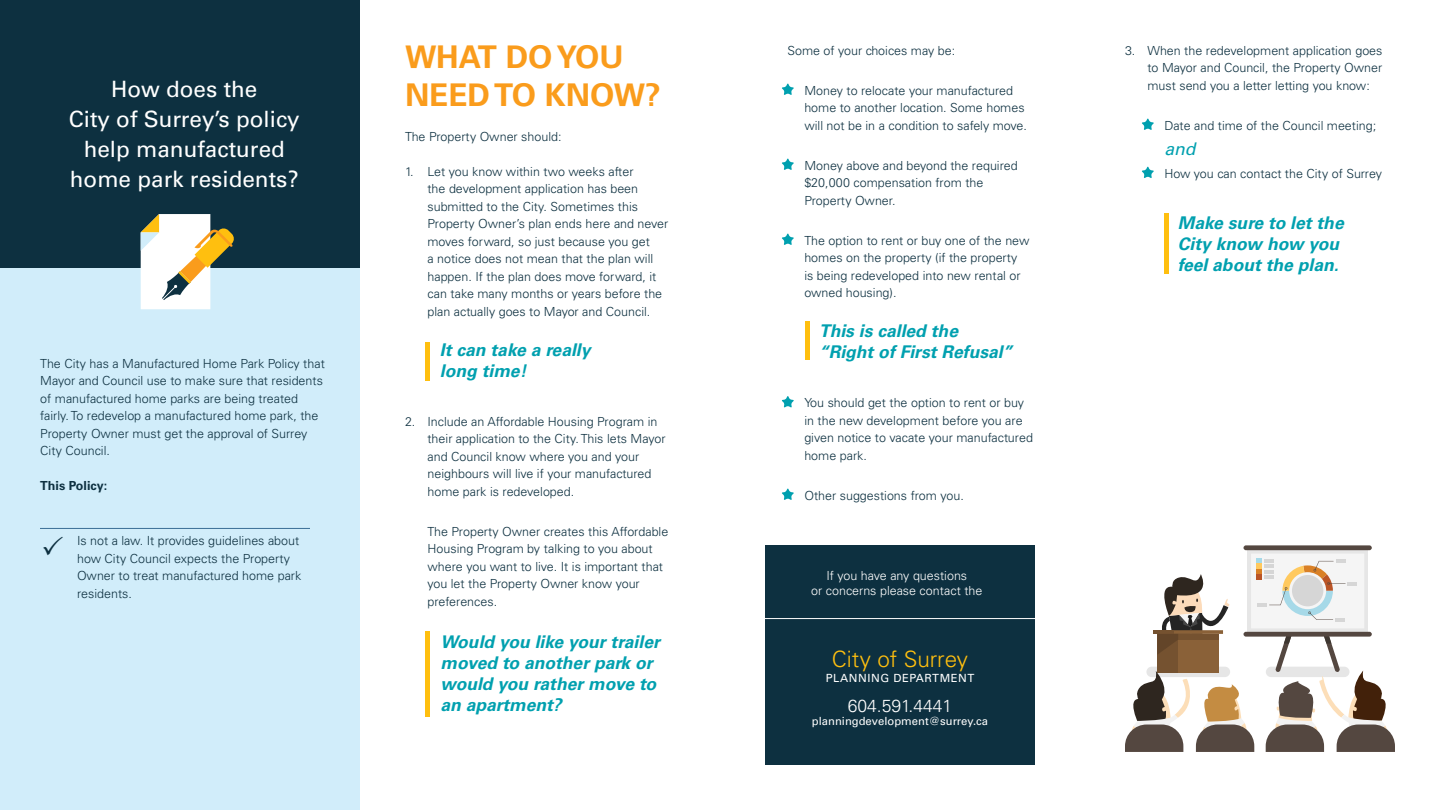
<style>
.page{position:relative;width:1440px;height:810px;background:#fff}
.page>*{position:absolute;margin:0;border:0;box-sizing:border-box;transform-origin:0 0}
.t1{font:700 31.25px/37.5px "Univers";color:#fa9c1c}
.t2{font:22.5px/30px "Univers";color:#fff;text-align:center}
.t3{font:300 22.5px "Univers";color:#ffbf0f}
.t4{font:italic 700 17.5px/21px "Univers";color:#00a0af}
.t5{font:300 17.5px "Univers";color:#fff}
.Star_Bullets{font:italic 17.5px "Univers";color:#00a0af}
.Star_Bullets-2{font:300 12.5px/17.5px "Univers";color:#0d3040}
.BODY_black{font:300 12.5px/17.5px "Univers";color:#0d3040}
.t6{font:300 12.5px/15px "Univers";color:#fff;text-align:center}
.t7{font:700 12.5px "Univers";color:#0d3040}
.t8{font:11.25px "Univers";color:#fff}
.t9{font:11.25px "Univers";letter-spacing:.05em;color:#fff}
</style>
<div class="page">
<svg style="left:782px;top:83px;width:12px;height:12px"></svg>
<svg style="left:782px;top:158px;width:12px;height:12px"></svg>
<svg style="left:782px;top:233px;width:12px;height:12px"></svg>
<svg style="left:782px;top:396px;width:12px;height:12px"></svg>
<svg style="left:782px;top:488px;width:12px;height:12px"></svg>
<div style="left:765px;top:545px;width:270px;height:220px;background:#0d3040"></div>
<div style="left:0;top:218px;width:360px;height:592px;background:#d1edfa"></div>
<div style="left:0;top:0;width:360px;height:267px;background:#0d3040"></div>
<hr style="left:40px;top:528px;width:270px;height:1px;background:#3b6e96">
<svg style="left:141px;top:214px;width:94px;height:95px"></svg>
<div style="left:1146px;top:667px;width:84px;height:10px;background:#e6e6e6;border-radius:5px"></div>
<hr style="left:1154px;top:630px;width:20px;height:4px;background:#755230">
<div style="left:1157px;top:634px;width:62px;height:38px;background:#8a6138"></div>
<div style="left:1157px;top:634px;width:21px;height:38px;background:#755230"></div>
<svg style="left:1157px;top:574px;width:73px;height:80px"></svg>
<div style="left:1248px;top:550px;width:120px;height:82px;background:#e6e6e6"></div>
<div style="left:1244px;top:632px;width:128px;height:5px;background:#544740;border-radius:2px"></div>
<div style="left:1251px;top:554px;width:113px;height:74px;background:#f5f5f5"></div>
<svg style="left:1256px;top:558px;width:101px;height:63px"></svg>
<div style="left:1292px;top:575px;width:31px;height:31px;background:#d6d6d6;border-radius:50%"></div>
<div style="left:1244px;top:545px;width:128px;height:5px;background:#544740;border-radius:2px"></div>
<svg style="left:1125px;top:671px;width:129px;height:81px"></svg>
<svg style="left:1266px;top:631px;width:129px;height:121px"></svg>
<svg style="left:1142px;top:118px;width:12px;height:12px"></svg>
<svg style="left:1142px;top:167px;width:12px;height:11px"></svg>
<hr style="left:760px;top:618px;width:280px;height:1px;background:#fff">
<hr style="left:425px;top:342px;width:4px;height:39px;background:#ffbf0f">
<hr style="left:425px;top:631px;width:4px;height:85px;background:#ffbf0f">
<hr style="left:806px;top:321px;width:4px;height:39px;background:#ffbf0f">
<hr style="left:1165px;top:214px;width:4px;height:60px;background:#ffbf0f">
<p class="t2" style="left:69px;top:74px;width:233px">How does the<br>City of Surrey’s policy help manufactured home park residents?</p>
<p class="Star_Bullets-2" style="left:40px;top:354px;width:286px">The City has a Manufactured Home Park Policy that Mayor and Council use to make sure that residents of manufactured home parks are being treated fairly. To redevelop a manufactured home park, the Property Owner must get the approval of Surrey City Council.</p>
<p class="t7" style="left:40px;top:478px;width:68px">This Policy:</p>
<p class="BODY_black" style="left:77px;top:532px;width:226px">Is not a law. It provides guidelines about how City Council expects the Property<br>Owner to treat manufactured home park residents.</p>
<p class="t1" style="left:405px;top:39px;width:257px">WHAT DO YOU<br>NEED TO KNOW?</p>
<p class="Star_Bullets-2" style="left:405px;top:128px;width:158px">The Property Owner should:</p>
<p class="Star_Bullets-2" style="left:428px;top:163px;width:242px;text-indent:-22px">1. Let you know within two weeks after<br>the development application has been submitted to the City. Sometimes this Property Owner’s plan ends here and never moves forward, so just because you get<br>a notice does not mean that the plan will happen. If the plan does move forward, it can take many months or years before the plan actually goes to Mayor and Council.</p>
<p class="t4" style="left:440px;top:340px;width:152px">It can take a really long time!</p>
<p class="Star_Bullets-2" style="left:428px;top:413px;width:240px;text-indent:-22px">2. Include an Affordable Housing Program in their application to the City. This lets Mayor and Council know where you and your neighbours will live if your manufactured home park is redeveloped.</p>
<p class="Star_Bullets-2" style="left:428px;top:523px;width:242px">The Property Owner creates this Affordable Housing Program by talking to you about where you want to live. It is important that you let the Property Owner know your preferences.</p>
<p class="t4" style="left:440px;top:631px;width:221px">Would you like your trailer moved to another park or would you rather move to an apartment?</p>
<p class="Star_Bullets-2" style="left:788px;top:42px;width:169px">Some of your choices may be:</p>
<p class="Star_Bullets-2" style="left:804px;top:82px;width:224px">Money to relocate your manufactured home to another location. Some homes will not be in a condition to safely move.</p>
<p class="Star_Bullets-2" style="left:804px;top:157px;width:215px">Money above and beyond the required $20,000 compensation from the<br>Property Owner.</p>
<p class="Star_Bullets-2" style="left:804px;top:232px;width:227px">The option to rent or buy one of the new homes on the property (if the property is being redeveloped into new rental or owned housing).</p>
<p class="t4" style="left:819px;top:321px;width:195px">This is called the “Right of First Refusal”</p>
<p class="Star_Bullets-2" style="left:804px;top:394px;width:230px">You should get the option to rent or buy in the new development before you are given notice to vacate your manufactured home park.</p>
<p class="Star_Bullets-2" style="left:804px;top:487px;width:161px">Other suggestions from you.</p>
<p class="t6" style="left:811px;top:568px;width:173px">If you have any questions<br>or concerns please contact the</p>
<p class="t3" style="left:832px;top:645px;width:138px">City of Surrey</p>
<p class="t9" style="left:826px;top:671px;width:150px">PLANNING DEPARTMENT</p>
<p class="t5" style="left:848px;top:695px;width:106px">604.591.4441</p>
<p class="t8" style="left:812px;top:715px;width:178px">planningdevelopment@surrey.ca</p>
<p class="Star_Bullets-2" style="left:1148px;top:42px;width:237px;text-align:justify;text-indent:-22px">3. When the redevelopment application goes to Mayor and Council, the Property Owner must send you a letter letting you know:</p>
<p class="Star_Bullets-2" style="left:1164px;top:117px;width:213px">Date and time of the Council meeting;</p>
<p class="Star_Bullets" style="left:1164px;top:138px;width:33px">and</p>
<p class="Star_Bullets-2" style="left:1164px;top:165px;width:219px">How you can contact the City of Surrey</p>
<p class="t4" style="left:1178px;top:212px;width:167px">Make sure to let the<br>City know how you feel about the plan.</p>
</div>
